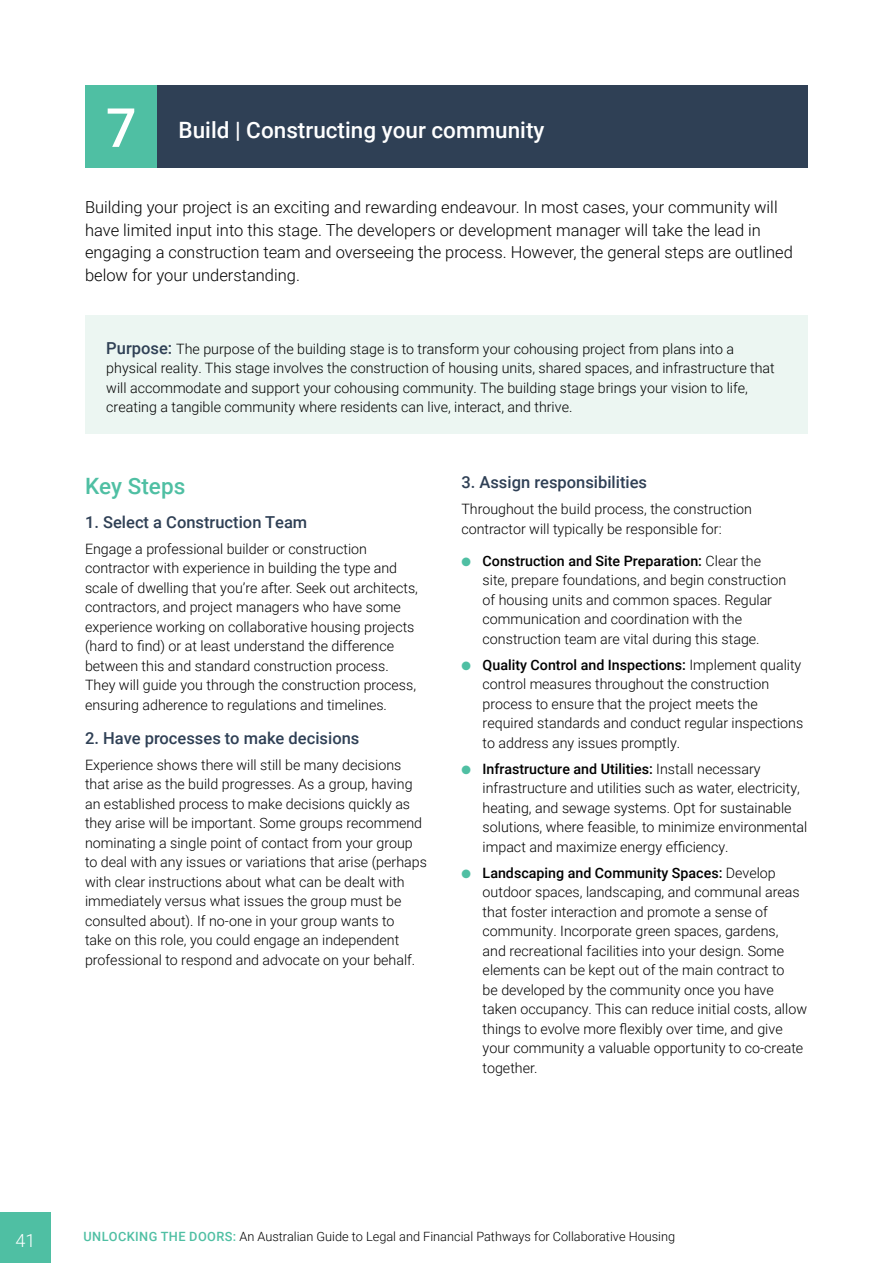
<style>
.page{position:relative;width:893px;height:1263px;background:#fff}
.page>*{position:absolute;margin:0;border:0;box-sizing:border-box;transform-origin:0 0}
.CHA_H2_Table_Heading_TOC{font:500 54px "Roboto";color:#fff}
.CHA_H2_Table_Heading_TOC-2{font:500 22.5px "Roboto";color:#fff}
.CHA_H2_Heading_2{font:500 22.5px "Roboto";color:#4fbfa3}
.t1{font:300 18px "Roboto";color:#fff}
.CHA_Intro_SM{font:300 16.5px/22.5px "Roboto";color:#000}
.CHA_H3_Heading_3{font:500 16.5px "Roboto";color:#2f4055}
.CHA_P_Paragraph{font:300 14.25px/19.5px "Roboto";color:#000}
.CHA_P_Bullets{font:300 14.25px/19.5px "Roboto";color:#000}
.t2{font:300 12.75px "Roboto";color:#000}
.s1{font-weight:500;font-size:16.5px;color:#2f4055}
.s2{color:#4fbfa3}
.s3{font-weight:500}
.s4{font-weight:500;color:#4fbfa3}
</style>
<div class="page">
<div style="left:0;top:1212px;width:51px;height:51px;background:#4fbfa3"></div>
<div style="left:85px;top:85px;width:72px;height:82px;background:#4fbfa3"></div>
<div style="left:157px;top:85px;width:651px;height:82px;background:#2f4055"></div>
<div style="left:85px;top:315px;width:723px;height:118px;background:#ecf6f2"></div>
<h2 class="CHA_H2_Table_Heading_TOC" style="left:106px;top:90px;width:32px">7</h2>
<h2 class="CHA_H2_Table_Heading_TOC-2" style="left:179px;top:114px;width:367px">Build | Constructing your community</h2>
<p class="CHA_Intro_SM" style="left:85px;top:196px;width:709px">Building your project is an exciting and rewarding endeavour. In most cases, your community will have limited input into this stage. The developers or development manager will take the lead in engaging a construction team and overseeing the process. However, the general steps are outlined below for your understanding.</p>
<p class="CHA_P_Paragraph" style="left:106px;top:338px;width:670px"><span class="s1">Purpose:</span> The purpose of the building stage is to transform your cohousing project from plans into a physical reality. This stage involves the construction of housing units, shared spaces, and infrastructure that will accommodate and support your cohousing community. The building stage brings your vision to life, creating a tangible community where residents can live, interact, and thrive.</p>
<h2 class="CHA_H2_Heading_2" style="left:85px;top:470px;width:102px">Key Steps</h2>
<h3 class="CHA_H3_Heading_3" style="left:85px;top:511px;width:224px">1. Select a Construction Team</h3>
<p class="CHA_P_Paragraph" style="left:85px;top:539px;width:334px">Engage a professional builder or construction contractor with experience in building the type and scale of dwelling that you’re after. Seek out architects, contractors, and project managers who have some experience working on collaborative housing projects (hard to find) or at least understand the difference between this and standard construction process.<br>They will guide you through the construction process, ensuring adherence to regulations and timelines.</p>
<h3 class="CHA_H3_Heading_3" style="left:85px;top:726px;width:276px">2. Have processes to make decisions</h3>
<p class="CHA_P_Paragraph" style="left:85px;top:754px;width:343px">Experience shows there will still be many decisions that arise as the build progresses. As a group, having an established process to make decisions quickly as they arise will be important. Some groups recommend nominating a single point of contact from your group to deal with any issues or variations that arise (perhaps with clear instructions about what can be dealt with immediately versus what issues the group must be consulted about). If no-one in your group wants to<br>take on this role, you could engage an independent professional to respond and advocate on your behalf.</p>
<h3 class="CHA_H3_Heading_3" style="left:461px;top:471px;width:187px">3. Assign responsibilities</h3>
<p class="CHA_P_Paragraph" style="left:461px;top:499px;width:292px">Throughout the build process, the construction contractor will typically be responsible for:</p>
<p class="CHA_P_Bullets" style="left:483px;top:551px;width:305px;text-indent:-21px"><span class="s2">●</span> <span class="s3">Construction and Site Preparation:</span> Clear the site, prepare foundations, and begin construction of housing units and common spaces. Regular communication and coordination with the construction team are vital during this stage.</p>
<p class="CHA_P_Bullets" style="left:483px;top:654px;width:322px;text-indent:-21px"><span class="s2">●</span> <span class="s3">Quality Control and Inspections:</span> Implement quality control measures throughout the construction process to ensure that the project meets the required standards and conduct regular inspections to address any issues promptly.</p>
<p class="CHA_P_Bullets" style="left:483px;top:758px;width:326px;text-indent:-21px"><span class="s2">●</span> <span class="s3">Infrastructure and Utilities:</span> Install necessary infrastructure and utilities such as water, electricity, heating, and sewage systems. Opt for sustainable solutions, where feasible, to minimize environmental impact and maximize energy efficiency.</p>
<p class="CHA_P_Bullets" style="left:483px;top:862px;width:326px;text-indent:-21px"><span class="s2">●</span> <span class="s3">Landscaping and Community Spaces:</span> Develop outdoor spaces, landscaping, and communal areas that foster interaction and promote a sense of community. Incorporate green spaces, gardens,<br>and recreational facilities into your design. Some elements can be kept out of the main contract to<br>be developed by the community once you have taken occupancy. This can reduce initial costs, allow things to evolve more flexibly over time, and give your community a valuable opportunity to co-create together.</p>
<p class="t1" style="left:16px;top:1228px;width:21px">41</p>
<p class="t2" style="left:84px;top:1227px;width:593px"><span class="s4">UNLOCKING THE DOORS:</span> An Australian Guide to Legal and Financial Pathways for Collaborative Housing</p>
</div>
